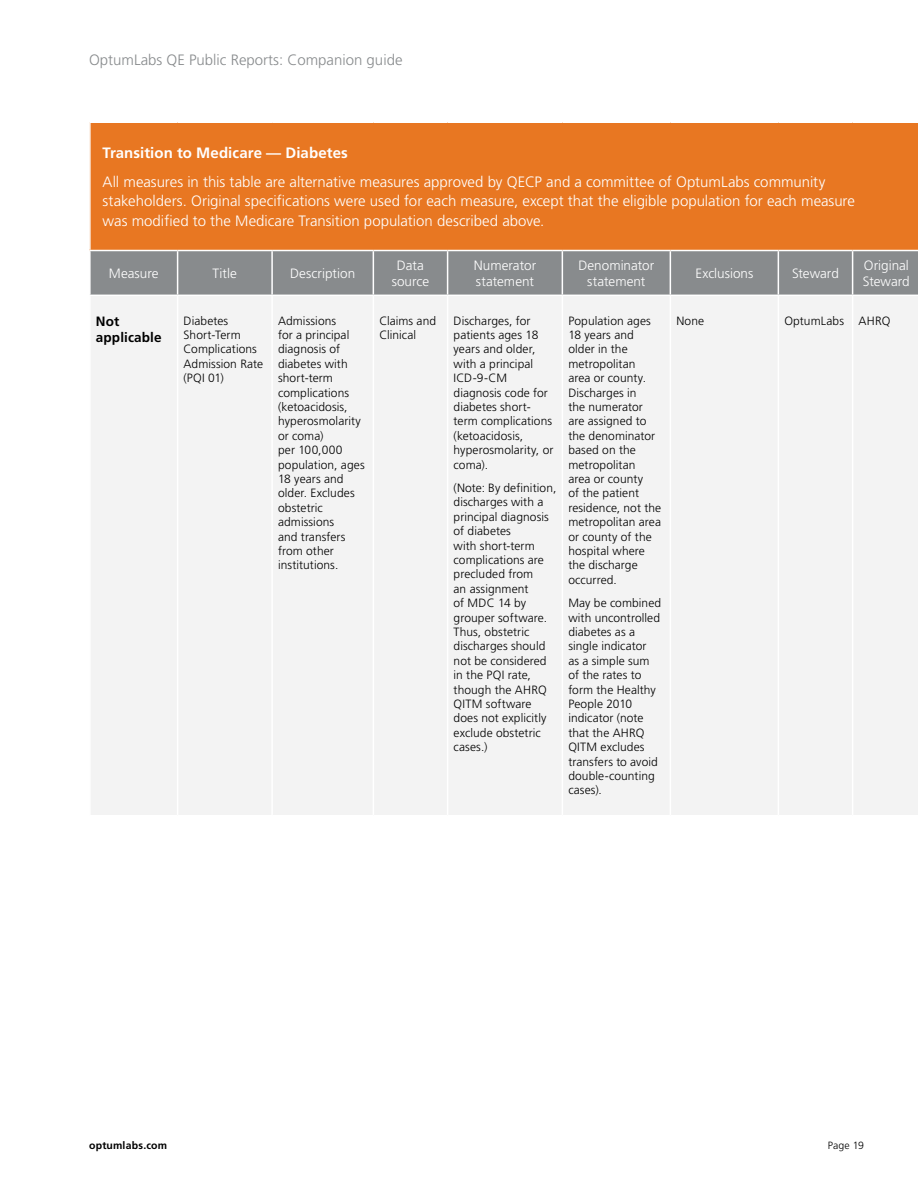
<style>
.page{position:relative;width:918px;height:1188px;background:#fff}
.page>*{position:absolute;margin:0;border:0;box-sizing:border-box;transform-origin:0 0}
.t1{font:300 15px/19.5px "Frutiger LT Pro";color:#fff}
.t2{font:300 15px "Frutiger LT Pro";color:#888b8d}
.t3{font:700 15px "Frutiger LT Pro";letter-spacing:.005em;color:#fff}
.t4{font:300 13.5px/16.2px "Frutiger LT Pro";color:#fff;text-align:center}
.t5{font:700 13.5px/16.2px "Frutiger LT Pro";letter-spacing:.01em;color:#000}
.t6{font:300 12px/14.4px "Frutiger LT Pro";letter-spacing:.005em;color:#000}
.t7{font:700 10.5px "Frutiger LT Pro";letter-spacing:.015em;color:#000}
.t8{font:300 10.5px "Frutiger LT Pro";letter-spacing:.01em;color:#000}
</style>
<div class="page">
<div style="left:90px;top:122px;width:828px;height:128px;background:#e87722"></div>
<div style="left:91px;top:251px;width:827px;height:44px;background:#888b8d"></div>
<div style="left:91px;top:296px;width:827px;height:519px;background:#f3f3f3"></div>
<hr style="left:89px;top:122px;width:89px;height:1px;background:#fff">
<hr style="left:89px;top:123px;width:2px;height:127px;background:#fff">
<hr style="left:178px;top:122px;width:94px;height:1px;background:#fff">
<hr style="left:272px;top:122px;width:101px;height:1px;background:#fff">
<hr style="left:373px;top:122px;width:75px;height:1px;background:#fff">
<hr style="left:448px;top:122px;width:114px;height:1px;background:#fff">
<hr style="left:562px;top:122px;width:108px;height:1px;background:#fff">
<hr style="left:670px;top:122px;width:108px;height:1px;background:#fff">
<hr style="left:778px;top:122px;width:75px;height:1px;background:#fff">
<hr style="left:853px;top:122px;width:65px;height:1px;background:#fff">
<hr style="left:177px;top:251px;width:1px;height:44px;background:#fff">
<hr style="left:271px;top:251px;width:2px;height:44px;background:#fff">
<hr style="left:373px;top:251px;width:1px;height:44px;background:#fff">
<hr style="left:447px;top:251px;width:1px;height:44px;background:#fff">
<hr style="left:562px;top:251px;width:1px;height:44px;background:#fff">
<hr style="left:670px;top:251px;width:1px;height:44px;background:#fff">
<hr style="left:778px;top:251px;width:1px;height:44px;background:#fff">
<hr style="left:852px;top:251px;width:1px;height:44px;background:#fff">
<hr style="left:177px;top:296px;width:1px;height:519px;background:#fff">
<hr style="left:271px;top:296px;width:2px;height:519px;background:#fff">
<hr style="left:373px;top:296px;width:1px;height:519px;background:#fff">
<hr style="left:447px;top:296px;width:1px;height:519px;background:#fff">
<hr style="left:562px;top:296px;width:1px;height:519px;background:#fff">
<hr style="left:670px;top:296px;width:1px;height:519px;background:#fff">
<hr style="left:778px;top:296px;width:1px;height:519px;background:#fff">
<hr style="left:852px;top:296px;width:1px;height:519px;background:#fff">
<p class="t2" style="left:89px;top:51px;width:315px">OptumLabs QE Public Reports: Companion guide</p>
<p class="t3" style="left:103px;top:144px;width:247px">Transition to Medicare — Diabetes</p>
<p class="t1" style="left:103px;top:172px;width:754px">All measures in this table are alternative measures approved by QECP and a committee of OptumLabs community stakeholders. Original specifications were used for each measure, except that the eligible population for each measure was modified to the Medicare Transition population described above.</p>
<p class="t4" style="left:109px;top:265px;width:51px">Measure</p>
<p class="t4" style="left:213px;top:265px;width:26px">Title</p>
<p class="t4" style="left:290px;top:265px;width:67px">Description</p>
<p class="t4" style="left:392px;top:257px;width:39px">Data source</p>
<p class="t4" style="left:474px;top:257px;width:64px;text-align:left">Numerator statement</p>
<p class="t4" style="left:578px;top:257px;width:77px">Denominator statement</p>
<p class="t4" style="left:695px;top:265px;width:60px">Exclusions</p>
<p class="t4" style="left:792px;top:265px;width:48px">Steward</p>
<p class="t4" style="left:863px;top:257px;width:48px;text-align:left">Original<br>Steward</p>
<p class="t5" style="left:96px;top:313px;width:67px">Not applicable</p>
<p class="t6" style="left:184px;top:313px;width:81px">Diabetes<br>Short-Term<br>Complications<br>Admission Rate (PQI 01)</p>
<p class="t6" style="left:278px;top:313px;width:88px">Admissions<br>for a principal diagnosis of diabetes with short-term complications (ketoacidosis, hyperosmolarity or coma)<br>per 100,000 population, ages<br>18 years and older. Excludes obstetric admissions<br>and transfers from other institutions.</p>
<p class="t6" style="left:379px;top:313px;width:58px">Claims and<br>Clinical</p>
<p class="t6" style="left:454px;top:313px;width:101px">Discharges, for patients ages 18 years and older, with a principal<br>ICD-9-CM diagnosis code for diabetes short&shy;term complications (ketoacidosis, hyperosmolarity, or coma).</p>
<p class="t6" style="left:568px;top:313px;width:94px">Population ages<br>18 years and older in the metropolitan<br>area or county.<br>Discharges in<br>the numerator are assigned to the denominator based on the metropolitan<br>area or county<br>of the patient residence, not the metropolitan area or county of the hospital where the discharge occurred.</p>
<p class="t6" style="left:568px;top:596px;width:94px">May be combined with uncontrolled diabetes as a single indicator<br>as a simple sum of the rates to form the Healthy<br>People 2010 indicator (note that the AHRQ<br>QITM excludes transfers to avoid double-counting cases).</p>
<p class="t6" style="left:676px;top:313px;width:29px">None</p>
<p class="t6" style="left:784px;top:313px;width:108px">OptumLabs AHRQ</p>
<p class="t6" style="left:454px;top:481px;width:104px">(Note: By definition, discharges with a principal diagnosis of diabetes<br>with short-term complications are precluded from<br>an assignment<br>of MDC 14 by grouper software.<br>Thus, obstetric discharges should not be considered in the PQI rate, though the AHRQ<br>QITM software does not explicitly exclude obstetric cases.)</p>
<p class="t7" style="left:89px;top:1139px;width:80px">optumlabs.com</p>
<p class="t8" style="left:828px;top:1139px;width:38px">Page 19</p>
</div>
